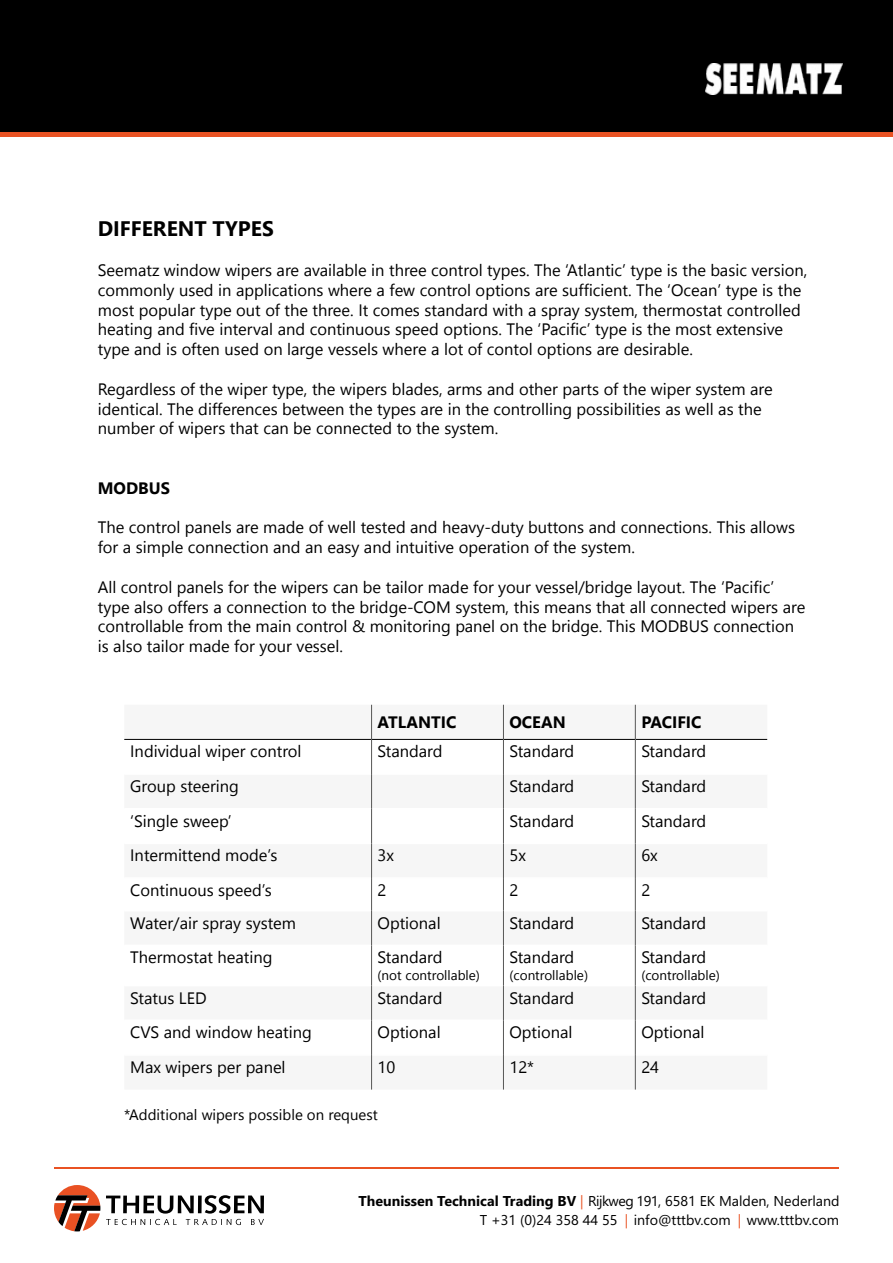
<style>
.page{position:relative;width:893px;height:1263px;background:#fff}
.page>*{position:absolute;margin:0;border:0;box-sizing:border-box;transform-origin:0 0}
.t1{font:700 21px "Leelawadee UI";color:#000}
.t2{font:16.5px/19.8px "Leelawadee UI";color:#000}
.t3{font:700 16.5px "Leelawadee UI";color:#000}
.t4{font:15px "Leelawadee UI";color:#000}
.t5{font:14.25px/19.4px "Leelawadee UI";color:#000;text-align:right}
.t6{font:13.5px "Leelawadee UI";color:#000}
.s1{font-weight:700}
.s2{color:#e95324}
</style>
<div class="page">
<div style="left:0;top:0;width:893px;height:133px;background:#000"></div>
<hr style="left:54px;top:1167px;width:785px;height:1px;background:#e95223">
<hr style="left:0;top:133px;width:893px;height:4px;background:#e95223">
<svg style="left:54px;top:1185px;width:46px;height:46px"></svg>
<svg style="left:106px;top:1195px;width:158px;height:18px"></svg>
<svg style="left:106px;top:1219px;width:158px;height:6px"></svg>
<img style="left:706px;top:63px;width:137px;height:31px">
<svg style="left:124px;top:705px;width:643px;height:384px;fill:#f6f6f6"></svg>
<hr style="left:124px;top:773px;width:247px;height:2px;background:#fff">
<hr style="left:372px;top:773px;width:131px;height:2px;background:#fff">
<hr style="left:504px;top:773px;width:131px;height:2px;background:#fff">
<hr style="left:635px;top:773px;width:132px;height:2px;background:#fff">
<hr style="left:124px;top:808px;width:247px;height:1px;background:#fff">
<hr style="left:372px;top:808px;width:131px;height:1px;background:#fff">
<hr style="left:504px;top:808px;width:131px;height:1px;background:#fff">
<hr style="left:635px;top:808px;width:132px;height:1px;background:#fff">
<hr style="left:124px;top:843px;width:247px;height:1px;background:#fff">
<hr style="left:372px;top:843px;width:131px;height:1px;background:#fff">
<hr style="left:504px;top:843px;width:131px;height:1px;background:#fff">
<hr style="left:635px;top:843px;width:132px;height:1px;background:#fff">
<hr style="left:124px;top:877px;width:247px;height:2px;background:#fff">
<hr style="left:372px;top:877px;width:131px;height:2px;background:#fff">
<hr style="left:504px;top:877px;width:131px;height:2px;background:#fff">
<hr style="left:635px;top:877px;width:132px;height:2px;background:#fff">
<hr style="left:124px;top:910px;width:247px;height:1px;background:#fff">
<hr style="left:372px;top:910px;width:131px;height:1px;background:#fff">
<hr style="left:504px;top:910px;width:131px;height:1px;background:#fff">
<hr style="left:635px;top:910px;width:132px;height:1px;background:#fff">
<hr style="left:124px;top:945px;width:247px;height:1px;background:#fff">
<hr style="left:372px;top:945px;width:131px;height:1px;background:#fff">
<hr style="left:504px;top:945px;width:131px;height:1px;background:#fff">
<hr style="left:635px;top:945px;width:132px;height:1px;background:#fff">
<hr style="left:124px;top:985px;width:247px;height:1px;background:#fff">
<hr style="left:372px;top:985px;width:131px;height:1px;background:#fff">
<hr style="left:504px;top:985px;width:131px;height:1px;background:#fff">
<hr style="left:635px;top:985px;width:132px;height:1px;background:#fff">
<hr style="left:124px;top:1019px;width:247px;height:2px;background:#fff">
<hr style="left:372px;top:1019px;width:131px;height:2px;background:#fff">
<hr style="left:504px;top:1019px;width:131px;height:2px;background:#fff">
<hr style="left:635px;top:1019px;width:132px;height:2px;background:#fff">
<hr style="left:124px;top:1054px;width:247px;height:2px;background:#fff">
<hr style="left:372px;top:1054px;width:131px;height:2px;background:#fff">
<hr style="left:504px;top:1054px;width:131px;height:2px;background:#fff">
<hr style="left:635px;top:1054px;width:132px;height:2px;background:#fff">
<hr style="left:124px;top:739px;width:247px;height:1px;background:#000">
<hr style="left:372px;top:739px;width:131px;height:1px;background:#000">
<hr style="left:504px;top:739px;width:131px;height:1px;background:#000">
<hr style="left:635px;top:739px;width:132px;height:1px;background:#000">
<hr style="left:371px;top:705px;width:1px;height:34px;background:#575756">
<hr style="left:503px;top:705px;width:1px;height:34px;background:#575756">
<hr style="left:635px;top:705px;width:1px;height:34px;background:#575756">
<hr style="left:371px;top:739px;width:1px;height:35px;background:#575756">
<hr style="left:503px;top:739px;width:1px;height:35px;background:#575756">
<hr style="left:635px;top:739px;width:1px;height:35px;background:#575756">
<hr style="left:371px;top:774px;width:1px;height:35px;background:#575756">
<hr style="left:503px;top:774px;width:1px;height:35px;background:#575756">
<hr style="left:635px;top:774px;width:1px;height:35px;background:#575756">
<hr style="left:371px;top:809px;width:1px;height:34px;background:#575756">
<hr style="left:503px;top:809px;width:1px;height:34px;background:#575756">
<hr style="left:635px;top:809px;width:1px;height:34px;background:#575756">
<hr style="left:371px;top:843px;width:1px;height:35px;background:#575756">
<hr style="left:503px;top:843px;width:1px;height:35px;background:#575756">
<hr style="left:635px;top:843px;width:1px;height:35px;background:#575756">
<hr style="left:371px;top:878px;width:1px;height:33px;background:#575756">
<hr style="left:503px;top:878px;width:1px;height:33px;background:#575756">
<hr style="left:635px;top:878px;width:1px;height:33px;background:#575756">
<hr style="left:371px;top:911px;width:1px;height:34px;background:#575756">
<hr style="left:503px;top:911px;width:1px;height:34px;background:#575756">
<hr style="left:635px;top:911px;width:1px;height:34px;background:#575756">
<hr style="left:371px;top:945px;width:1px;height:40px;background:#575756">
<hr style="left:503px;top:945px;width:1px;height:40px;background:#575756">
<hr style="left:635px;top:945px;width:1px;height:40px;background:#575756">
<hr style="left:371px;top:985px;width:1px;height:35px;background:#575756">
<hr style="left:503px;top:985px;width:1px;height:35px;background:#575756">
<hr style="left:635px;top:985px;width:1px;height:35px;background:#575756">
<hr style="left:371px;top:1020px;width:1px;height:35px;background:#575756">
<hr style="left:503px;top:1020px;width:1px;height:35px;background:#575756">
<hr style="left:635px;top:1020px;width:1px;height:35px;background:#575756">
<hr style="left:371px;top:1055px;width:1px;height:34px;background:#575756">
<hr style="left:503px;top:1055px;width:1px;height:34px;background:#575756">
<hr style="left:635px;top:1055px;width:1px;height:34px;background:#575756">
<p class="t1" style="left:98px;top:214px;width:178px">DIFFERENT TYPES</p>
<p class="t2" style="left:98px;top:259px;width:711px">Seematz window wipers are available in three control types. The ‘Atlantic’ type is the basic version, commonly used in applications where a few control options are sufficient. The ‘Ocean’ type is the most popular type out of the three. It comes standard with a spray system, thermostat controlled heating and five interval and continuous speed options. The ‘Pacific’ type is the most extensive type and is often used on large vessels where a lot of contol options are desirable.</p>
<p class="t2" style="left:98px;top:378px;width:676px">Regardless of the wiper type, the wipers blades, arms and other parts of the wiper system are identical. The differences between the types are in the controlling possibilities as well as the number of wipers that can be connected to the system.</p>
<p class="t3" style="left:98px;top:476px;width:74px">MODBUS</p>
<p class="t2" style="left:98px;top:517px;width:699px">The control panels are made of well tested and heavy-duty buttons and connections. This allows for a simple connection and an easy and intuitive operation of the system.</p>
<p class="t2" style="left:98px;top:576px;width:709px">All control panels for the wipers can be tailor made for your vessel/bridge layout. The ‘Pacific’ type also offers a connection to the bridge-COM system, this means that all connected wipers are controllable from the main control &amp; monitoring panel on the bridge. This MODBUS connection is also tailor made for your vessel.</p>
<p class="t3" style="left:378px;top:710px;width:80px">ATLANTIC</p>
<p class="t3" style="left:509px;top:710px;width:58px">OCEAN</p>
<p class="t3" style="left:641px;top:710px;width:62px">PACIFIC</p>
<p class="t2" style="left:130px;top:741px;width:173px">Individual wiper control</p>
<p class="t2" style="left:378px;top:741px;width:66px">Standard</p>
<p class="t2" style="left:509px;top:741px;width:66px">Standard</p>
<p class="t2" style="left:641px;top:741px;width:66px">Standard</p>
<p class="t2" style="left:130px;top:775px;width:110px">Group steering</p>
<p class="t2" style="left:509px;top:775px;width:66px">Standard</p>
<p class="t2" style="left:641px;top:775px;width:66px">Standard</p>
<p class="t2" style="left:130px;top:810px;width:103px">‘Single sweep’</p>
<p class="t2" style="left:509px;top:810px;width:66px">Standard</p>
<p class="t2" style="left:641px;top:810px;width:66px">Standard</p>
<p class="t2" style="left:130px;top:845px;width:149px">Intermittend mode’s</p>
<p class="t2" style="left:378px;top:845px;width:18px">3x</p>
<p class="t2" style="left:509px;top:845px;width:18px">5x</p>
<p class="t2" style="left:641px;top:845px;width:18px">6x</p>
<p class="t2" style="left:130px;top:879px;width:143px">Continuous speed’s</p>
<p class="t2" style="left:378px;top:879px;width:10px">2</p>
<p class="t2" style="left:509px;top:879px;width:10px">2</p>
<p class="t2" style="left:641px;top:879px;width:10px">2</p>
<p class="t2" style="left:130px;top:912px;width:167px">Water/air spray system</p>
<p class="t2" style="left:378px;top:912px;width:65px">Optional</p>
<p class="t2" style="left:509px;top:912px;width:66px">Standard</p>
<p class="t2" style="left:641px;top:912px;width:66px">Standard</p>
<p class="t2" style="left:130px;top:947px;width:144px">Thermostat heating</p>
<p class="t2" style="left:378px;top:947px;width:66px">Standard</p>
<p class="t6" style="left:378px;top:965px;width:104px">(not controllable)</p>
<p class="t2" style="left:509px;top:947px;width:66px">Standard</p>
<p class="t6" style="left:509px;top:965px;width:80px">(controllable)</p>
<p class="t2" style="left:641px;top:947px;width:66px">Standard</p>
<p class="t6" style="left:641px;top:965px;width:80px">(controllable)</p>
<p class="t2" style="left:130px;top:987px;width:78px">Status LED</p>
<p class="t2" style="left:378px;top:987px;width:66px">Standard</p>
<p class="t2" style="left:509px;top:987px;width:66px">Standard</p>
<p class="t2" style="left:641px;top:987px;width:66px">Standard</p>
<p class="t2" style="left:130px;top:1022px;width:183px">CVS and window heating</p>
<p class="t2" style="left:378px;top:1022px;width:65px">Optional</p>
<p class="t2" style="left:509px;top:1022px;width:65px">Optional</p>
<p class="t2" style="left:641px;top:1022px;width:65px">Optional</p>
<p class="t2" style="left:130px;top:1056px;width:157px">Max wipers per panel</p>
<p class="t2" style="left:378px;top:1056px;width:19px">10</p>
<p class="t2" style="left:509px;top:1056px;width:26px">12*</p>
<p class="t2" style="left:641px;top:1056px;width:19px">24</p>
<p class="t4" style="left:124px;top:1104px;width:255px">*Additional wipers possible on request</p>
<p class="t5" style="left:359px;top:1190px;width:483px"><span class="s1">Theunissen Technical Trading BV</span> <span class="s2">|</span> Rijkweg 191, 6581 EK Malden, Nederland<br>T +31 (0)24 358 44 55 <span class="s2">|</span> info@tttbv.com <span class="s2">|</span> www.tttbv.com</p>
</div>
